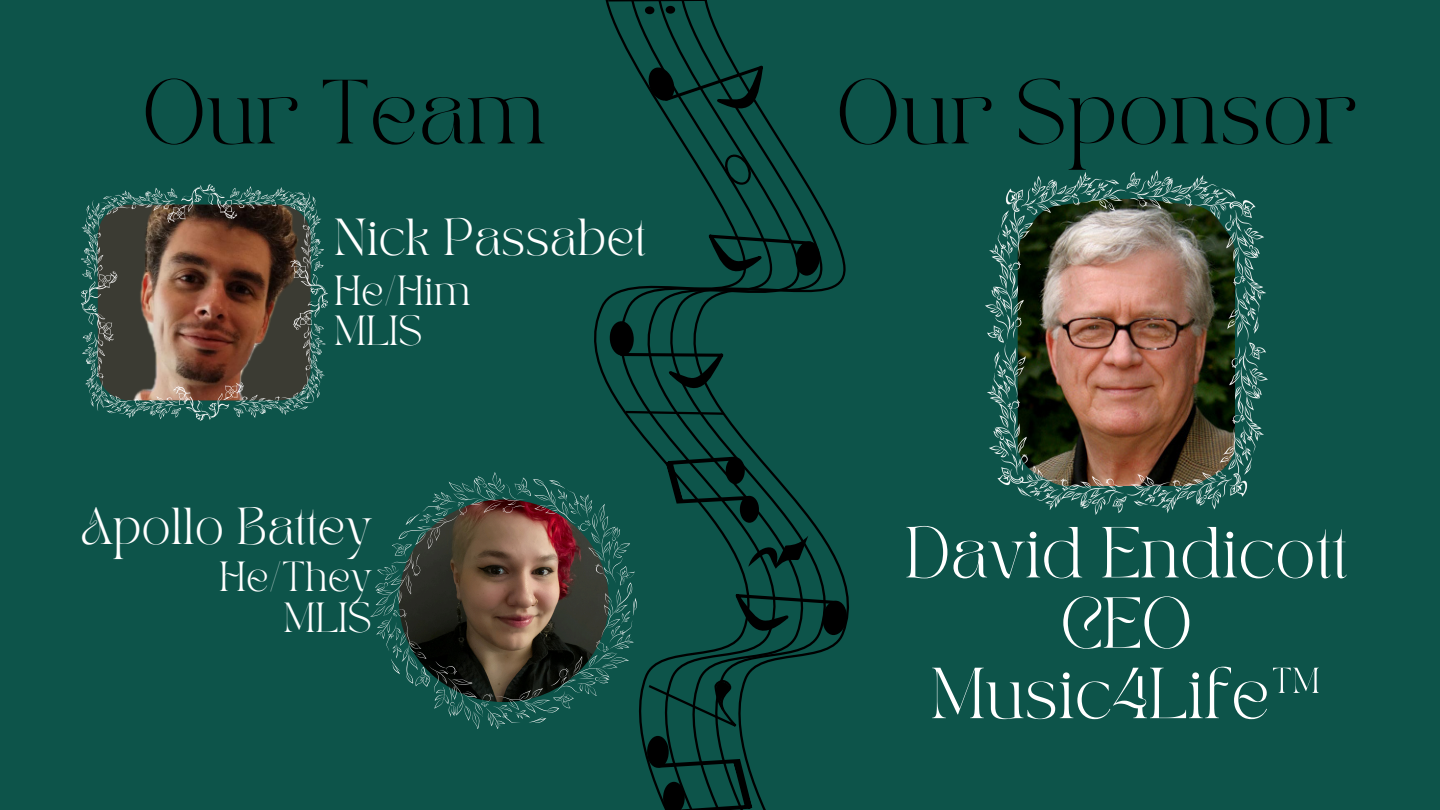
<style>
.page{position:relative;width:1440px;height:810px;background:#0d544a}
.page>*{position:absolute;margin:0;border:0;box-sizing:border-box;transform-origin:0 0}
.t1{font:63.6px "TAN PEARL Regular";color:#000}
.t2{font:50.4px/70.4px "TAN PEARL Regular";color:#fff;text-align:center}
.t3{font:36.4px "TAN PEARL Regular";color:#fff}
.t4{font:36.3px "TAN PEARL Regular";color:#fff}
.t5{font:29.4px "TAN PEARL Regular";color:#fff}
</style>
<div class="page">
<svg style="left:594px;top:0;width:191px;height:391px"></svg>
<svg style="left:644px;top:62px;width:139px;height:78px"></svg>
<svg style="left:704px;top:206px;width:117px;height:81px"></svg>
<svg style="left:718px;top:149px;width:40px;height:42px"></svg>
<div style="left:666px;top:6px;width:9px;height:8px;border:2px solid #000;border-radius:50%"></div>
<svg style="left:606px;top:0;width:103px;height:13px"></svg>
<div style="left:645px;top:6px;width:9px;height:8px;border:2px solid #000;border-radius:50%"></div>
<svg style="left:610px;top:321px;width:238px;height:489px"></svg>
<img style="left:81px;top:185px;width:246px;height:235px">
<img style="left:371px;top:473px;width:266px;height:256px">
<img style="left:985px;top:171px;width:283px;height:343px">
<p class="t1" style="left:142px;top:79px;width:405px">Our Team</p>
<p class="t1" style="left:836px;top:79px;width:522px">Our Sponsor</p>
<p class="t3" style="left:334px;top:218px;width:313px">Nick Passabet</p>
<h1 class="t5" style="left:334px;top:275px;width:138px">He/Him</h1>
<h1 class="t5" style="left:334px;top:315px;width:90px">MLIS</h1>
<p class="t4" style="left:81px;top:507px;width:293px">Apollo Battey</p>
<p class="t5" style="left:219px;top:561px;width:154px">He/They</p>
<p class="t5" style="left:284px;top:602px;width:90px">MLIS</p>
<p class="t2" style="left:905px;top:523px;width:444px">David Endicott<br>CEO<br>Music4Life™</p>
</div>
